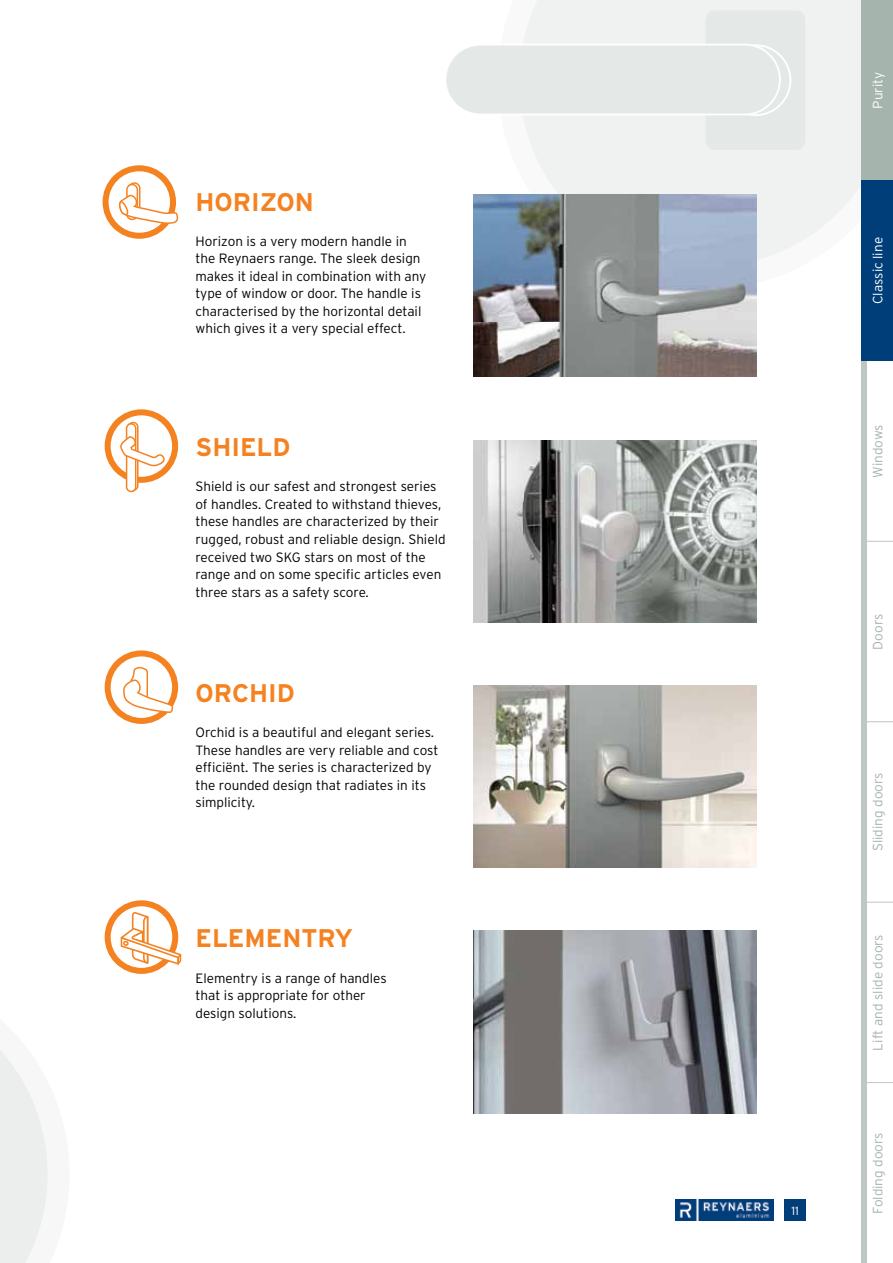
<style>
.page{position:relative;width:893px;height:1263px;background:#fff}
.page>*{position:absolute;margin:0;border:0;box-sizing:border-box;transform-origin:0 0}
.t1{font:700 25.5px "Interstate Rey";color:#f58220}
.t2{font:300 13.5px/17.5px "Interstate Rey";color:#000}
.t3{font:300 13.5px "Interstate Rey";color:#a5b4ac}
.t4{font:300 13.5px "Interstate Rey";color:#fff}
.t5{font:300 12px "Interstate Rey";color:#fff}
</style>
<div class="page">
<div style="left:784px;top:1199px;width:22px;height:21px;background:#003e7a"></div>
<svg style="left:533px;top:0;width:328px;height:289px;fill:#f0f2f1"></svg>
<svg style="left:446px;top:10px;width:359px;height:140px"></svg>
<svg style="left:0;top:1050px;width:48px;height:213px"></svg>
<img style="left:675px;top:1199px;width:99px;height:21px">
<div style="left:861px;top:0;width:32px;height:180px;background:#a5b4ac"></div>
<div style="left:861px;top:361px;width:5px;height:270px;background:#bdc8c2"></div>
<div style="left:861px;top:631px;width:5px;height:211px;background:#bdc8c2"></div>
<div style="left:861px;top:842px;width:5px;height:210px;background:#bdc8c2"></div>
<div style="left:861px;top:1052px;width:5px;height:211px;background:#bdc8c2"></div>
<svg style="left:866px;top:541px;width:27px;height:1px"></svg>
<svg style="left:866px;top:721px;width:27px;height:1px"></svg>
<svg style="left:866px;top:902px;width:27px;height:1px"></svg>
<svg style="left:866px;top:1082px;width:27px;height:1px"></svg>
<img style="left:474px;top:194px;width:282px;height:182px">
<img style="left:474px;top:440px;width:282px;height:182px">
<img style="left:474px;top:685px;width:282px;height:183px">
<img style="left:474px;top:931px;width:282px;height:182px">
<div style="left:861px;top:180px;width:32px;height:181px;background:#003e7a"></div>
<svg style="left:103px;top:165px;width:75px;height:74px"></svg>
<svg style="left:105px;top:650px;width:73px;height:74px"></svg>
<svg style="left:105px;top:409px;width:73px;height:83px"></svg>
<svg style="left:105px;top:900px;width:76px;height:74px"></svg>
<h1 class="t1" style="left:195px;top:186px;width:120px">horizon</h1>
<p class="t2" style="left:195px;top:232px;width:232px">Horizon is a very modern handle in the Reynaers range. The sleek design makes it ideal in combination with any type of window or door. The handle is characterised by the horizontal detail which gives it a very special effect.</p>
<h1 class="t1" style="left:195px;top:432px;width:96px">shi eld</h1>
<p class="t2" style="left:195px;top:478px;width:252px">Shield is our safest and strongest series of handles. Created to withstand thieves, these handles are characterized by their rugged, robust and reliable design. Shield received two SKG stars on most of the range and on some specific articles even three stars as a safety score.</p>
<h1 class="t1" style="left:195px;top:677px;width:101px">orchi d</h1>
<p class="t2" style="left:195px;top:723px;width:244px">Orchid is a beautiful and elegant series.<br>These handles are very reliable and cost efficiënt. The series is characterized by the rounded design that radiates in its simplicity.</p>
<h1 class="t1" style="left:195px;top:923px;width:159px">Elem entry</h1>
<p class="t2" style="left:195px;top:969px;width:193px">Elementry is a range of handles that is appropriate for other design solutions.</p>
<p class="t5" style="left:791px;top:1203px;width:9px">11</p>
<p class="t4" style="left:869px;top:109px;width:38px;rotate:-90deg">Purity</p>
<p class="t4" style="left:869px;top:304px;width:68px;rotate:-90deg">Classic line</p>
<p class="t3" style="left:869px;top:478px;width:55px;rotate:-90deg">Windows</p>
<p class="t3" style="left:869px;top:649px;width:37px;rotate:-90deg">Doors</p>
<p class="t3" style="left:869px;top:851px;width:80px;rotate:-90deg">Sliding doors</p>
<p class="t3" style="left:869px;top:1050px;width:118px;rotate:-90deg">Lift and slide doors</p>
<p class="t3" style="left:869px;top:1214px;width:83px;rotate:-90deg">Folding doors</p>
</div>
